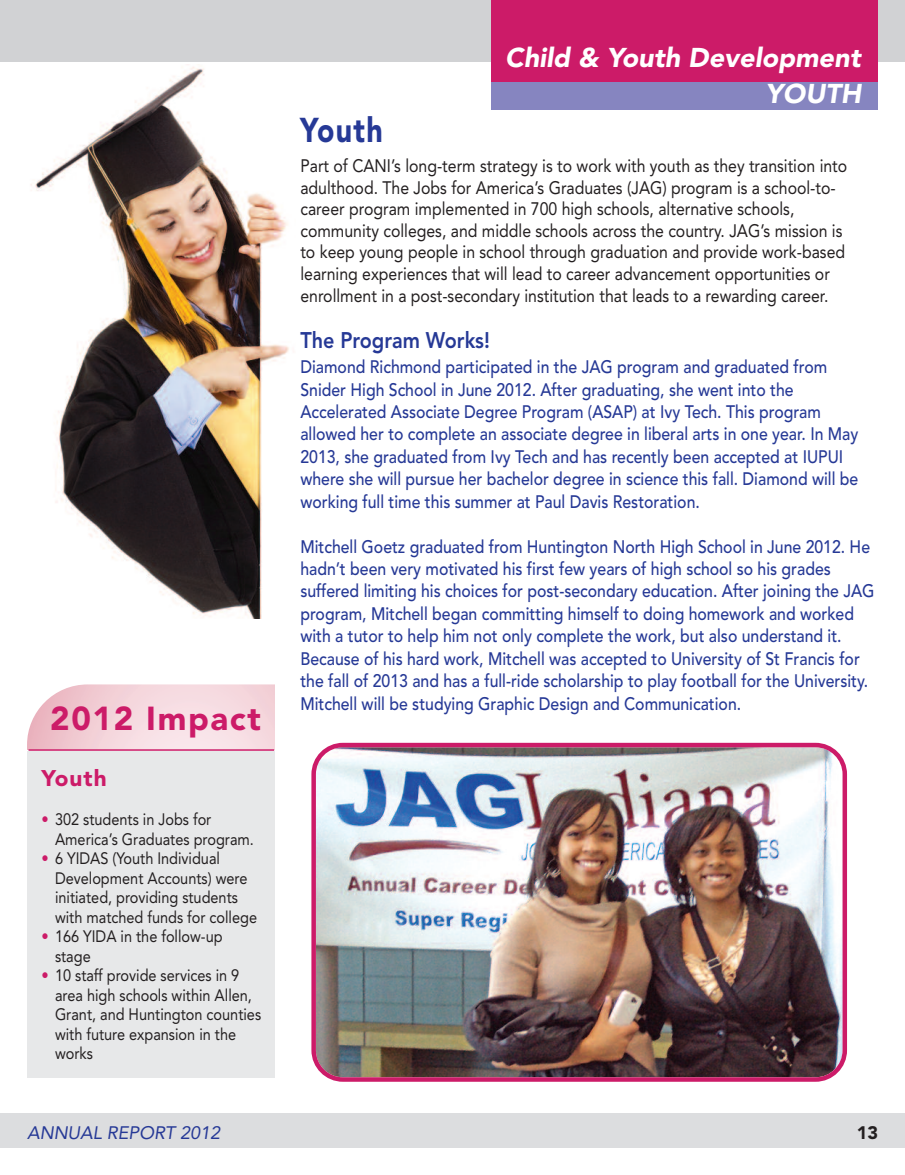
<style>
.page{position:relative;width:905px;height:1175px;background:#fff}
.page>*{position:absolute;margin:0;border:0;box-sizing:border-box;transform-origin:0 0}
.t1{font:900 34.2px "Avenir";letter-spacing:.05em;color:#263996;scale:.83 1}
.t2{font:900 33px "Avenir";letter-spacing:.05em;color:#cc1b68}
.t3{font:italic 900 27px/35.4px "Avenir";color:#fff;text-align:right}
.t4{font:800 22.5px "Avenir";color:#263996;scale:.88 1}
.t5{font:900 22.5px "Avenir";letter-spacing:.05em;color:#cc1b68}
.t6{font:500 18px/22.4px "Avenir";color:#263996;scale:.88 1}
.t7{font:18px/21.6px "Avenir";color:#231f20;scale:.88 1}
.t8{font:italic 18px "Avenir";color:#263996}
.t9{font:900 18px "Avenir";color:#231f20}
.t10{font:16.5px/19.5px "Avenir";color:#231f20;scale:.88 1}
.s1{color:#cc1b68}
</style>
<div class="page">
<div style="left:0;top:1113px;width:904px;height:35px;background:#dcdddf"></div>
<div style="left:0;top:0;width:904px;height:62px;background:#d1d2d4"></div>
<div style="left:491px;top:0;width:386px;height:109px;background:#8685c0"></div>
<div style="left:491px;top:0;width:386px;height:81px;background:#cc1b68"></div>
<img style="left:30px;top:67px;width:259px;height:551px">
<div style="left:27px;top:751px;width:247px;height:326px;background:#e7e8e9"></div>
<hr style="left:28px;top:749px;width:246px;height:1px;background:#cc1b68">
<img style="left:311px;top:742px;width:536px;height:339px">
<h3 class="t3" style="left:505px;top:42px;width:357px">Child &amp; Youth Development<br>YOUTH</h3>
<h2 class="t2" style="left:50px;top:705px;width:212px">2012 Impact</h2>
<p class="t5" style="left:41px;top:769px;width:67px">Youth</p>
<p class="t10" style="left:55px;top:811px;width:227px;text-indent:-14px"><span class="s1">•</span> 302 students in Jobs for<br>America’s Graduates program.</p>
<p class="t10" style="left:55px;top:850px;width:231px;text-indent:-14px"><span class="s1">•</span> 6 YIDAS (Youth Individual<br>Development Accounts) were initiated, providing students with matched funds for college</p>
<p class="t10" style="left:55px;top:928px;width:192px;text-indent:-14px"><span class="s1">•</span> 166 YIDA in the follow-up stage</p>
<p class="t10" style="left:55px;top:967px;width:236px;text-indent:-14px"><span class="s1">•</span> 10 staff provide services in 9 area high schools within Allen,<br>Grant, and Huntington counties with future expansion in the works</p>
<h1 class="t1" style="left:300px;top:116px;width:101px">Youth</h1>
<p class="t7" style="left:300px;top:156px;width:623px">Part of CANI’s long-term strategy is to work with youth as they transition into adulthood. The Jobs for America’s Graduates (JAG) program is a school-to&shy;career program implemented in 700 high schools, alternative schools, community colleges, and middle schools across the country. JAG’s mission is to keep young people in school through graduation and provide work-based learning experiences that will lead to career advancement opportunities or enrollment in a post-secondary institution that leads to a rewarding career.</p>
<p class="t4" style="left:300px;top:331px;width:217px">The Program Works!</p>
<p class="t6" style="left:300px;top:357px;width:635px">Diamond Richmond participated in the JAG program and graduated from Snider High School in June 2012. After graduating, she went into the Accelerated Associate Degree Program (ASAP) at Ivy Tech. This program allowed her to complete an associate degree in liberal arts in one year. In May 2013, she graduated from Ivy Tech and has recently been accepted at IUPUI where she will pursue her bachelor degree in science this fall. Diamond will be working full time this summer at Paul Davis Restoration.</p>
<p class="t6" style="left:300px;top:536px;width:654px">Mitchell Goetz graduated from Huntington North High School in June 2012. He hadn’t been very motivated his first few years of high school so his grades suffered limiting his choices for post-secondary education. After joining the JAG program, Mitchell began committing himself to doing homework and worked with a tutor to help him not only complete the work, but also understand it.<br>Because of his hard work, Mitchell was accepted to University of St Francis for the fall of 2013 and has a full-ride scholarship to play football for the University.<br>Mitchell will be studying Graphic Design and Communication.</p>
<p class="t8" style="left:27px;top:1125px;width:195px">ANNUAL REPORT 2012</p>
<p class="t9" style="left:856px;top:1125px;width:23px">13</p>
</div>
